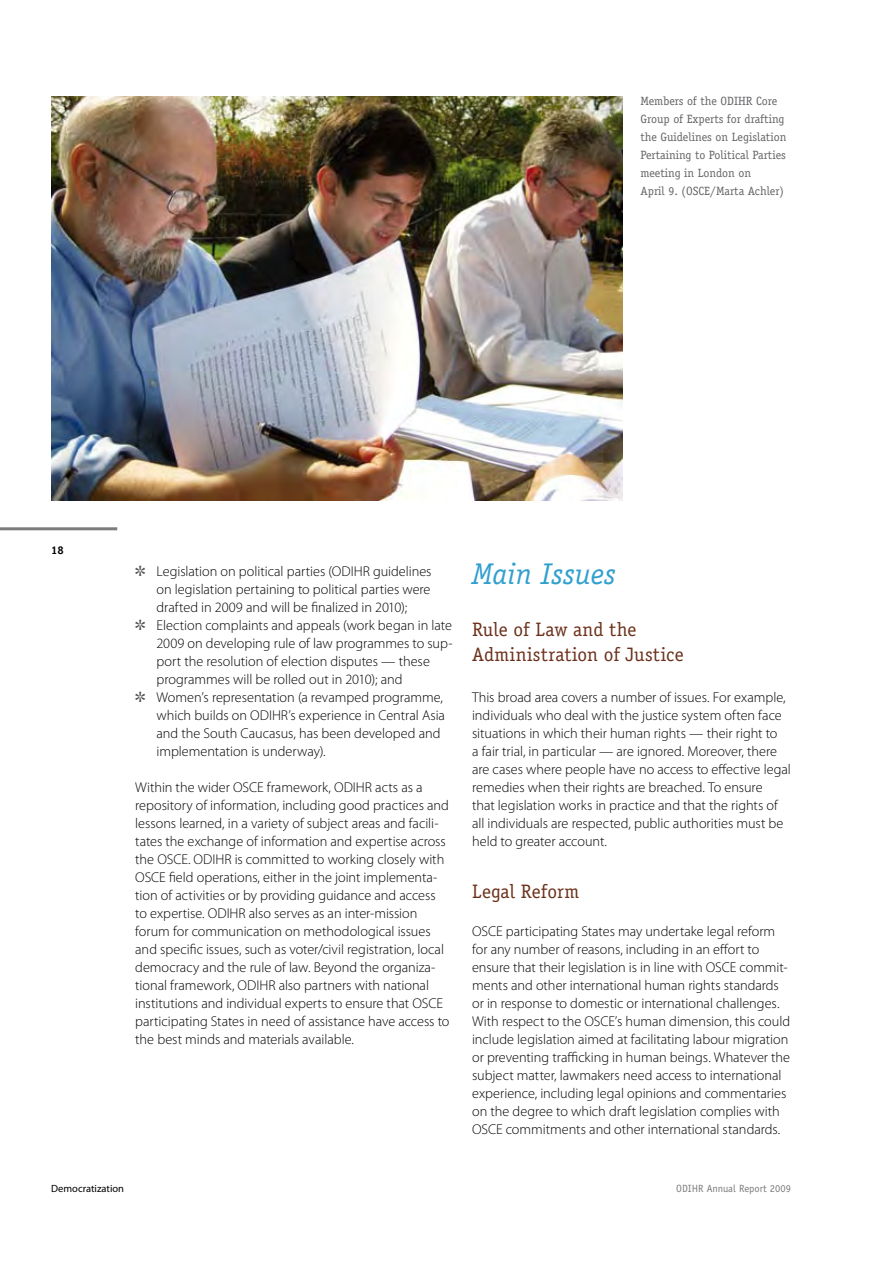
<style>
.page{position:relative;width:893px;height:1263px;background:#fff}
.page>*{position:absolute;margin:0;border:0;box-sizing:border-box;transform-origin:0 0}
.t1{font:italic 30px "Officina Serif";color:#319fce}
.t2{font:19.5px/25.5px "Officina Serif";letter-spacing:.005em;color:#6c311b}
.t3{font:300 14.25px/18px "Myriad Pro";color:#000}
.t4{font:12px/18px "Officina Serif";color:#646567}
.t5{font:700 11.25px "Officina Serif";color:#000}
.t6{font:10.5px "Officina Sans";color:#7b7c7e}
.t7{font:10.5px "Myriad Pro";color:#000}
.s1{font-family:"Monotype Sorts";font-weight:400;color:#4b4b4d}
</style>
<div class="page">
<hr style="left:0;top:527px;width:117px;height:3px;background:#7b7c7e">
<img style="left:51px;top:96px;width:571px;height:404px">
<p class="t4" style="left:640px;top:92px;width:147px">Members of the ODIHR Core<br>Group of Experts for drafting the Guidelines on Legislation<br>Pertaining to Political Parties meeting in London on<br>April 9. (OSCE/Marta Achler)</p>
<p class="t5" style="left:51px;top:544px;width:14px">18</p>
<p class="t3" style="left:135px;top:562px;width:298px"><span class="s1">5</span> Legislation on political parties (ODIHR guidelines</p>
<p class="t3" style="left:156px;top:580px;width:276px">on legislation pertaining to political parties were</p>
<p class="t3" style="left:156px;top:598px;width:252px">drafted in 2009 and will be finalized in 2010);</p>
<p class="t3" style="left:135px;top:616px;width:318px"><span class="s1">5</span> Election complaints and appeals (work began in late</p>
<p class="t3" style="left:156px;top:634px;width:298px">2009 on developing rule of law programmes to sup-</p>
<p class="t3" style="left:156px;top:652px;width:275px">port the resolution of election disputes — these</p>
<p class="t3" style="left:156px;top:670px;width:247px">programmes will be rolled out in 2010); and</p>
<p class="t3" style="left:135px;top:688px;width:309px"><span class="s1">5</span> Women’s representation (a revamped programme,</p>
<p class="t3" style="left:156px;top:706px;width:290px">which builds on ODIHR’s experience in Central Asia</p>
<p class="t3" style="left:156px;top:724px;width:286px">and the South Caucasus, has been developed and</p>
<p class="t3" style="left:156px;top:742px;width:171px">implementation is underway).</p>
<p class="t3" style="left:135px;top:778px;width:316px">Within the wider OSCE framework, ODIHR acts as a repository of information, including good practices and lessons learned, in a variety of subject areas and facili&shy;tates the exchange of information and expertise across the OSCE. ODIHR is committed to working closely with OSCE field operations, either in the joint implementa&shy;tion of activities or by providing guidance and access to expertise. ODIHR also serves as an inter-mission forum for communication on methodological issues and specific issues, such as voter/civil registration, local democracy and the rule of law. Beyond the organiza&shy;tional framework, ODIHR also partners with national institutions and individual experts to ensure that OSCE participating States in need of assistance have access to the best minds and materials available.</p>
<h1 class="t1" style="left:472px;top:556px;width:145px">Main Issues</h1>
<h2 class="t2" style="left:472px;top:616px;width:213px">Rule of Law and the<br>Administration of Justice</h2>
<p class="t3" style="left:472px;top:688px;width:320px">This broad area covers a number of issues. For example, individuals who deal with the justice system often face situations in which their human rights — their right to<br>a fair trial, in particular — are ignored. Moreover, there are cases where people have no access to effective legal remedies when their rights are breached. To ensure<br>that legislation works in practice and that the rights of all individuals are respected, public authorities must be held to greater account.</p>
<h2 class="t2" style="left:472px;top:879px;width:109px">Legal Reform</h2>
<p class="t3" style="left:472px;top:922px;width:320px">OSCE participating States may undertake legal reform for any number of reasons, including in an effort to ensure that their legislation is in line with OSCE commit&shy;ments and other international human rights standards or in response to domestic or international challenges.<br>With respect to the OSCE’s human dimension, this could include legislation aimed at facilitating labour migration or preventing trafficking in human beings. Whatever the subject matter, lawmakers need access to international experience, including legal opinions and commentaries on the degree to which draft legislation complies with OSCE commitments and other international standards.</p>
<p class="t7" style="left:51px;top:1182px;width:74px">Democratization</p>
<p class="t6" style="left:676px;top:1182px;width:116px">ODIHR Annual Report 2009</p>
</div>
